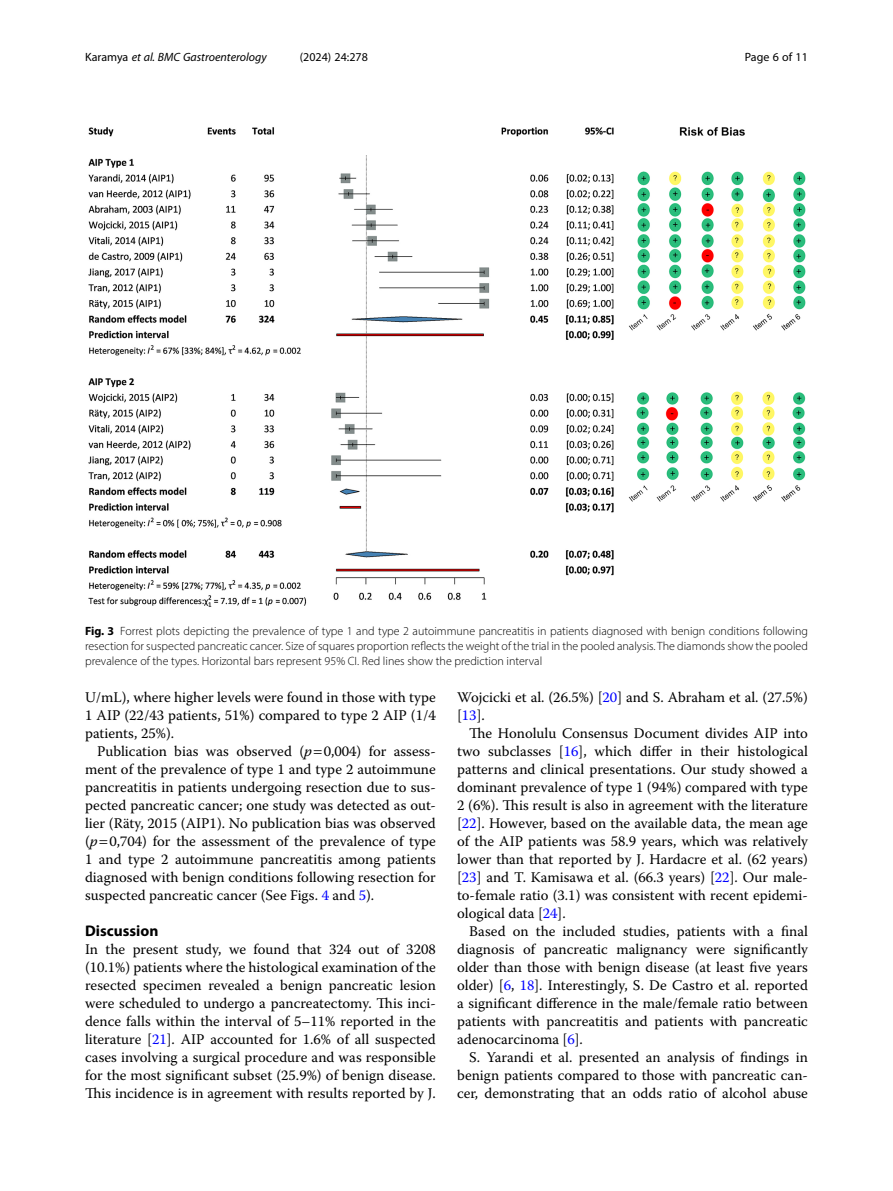
<style>
.page{position:relative;width:893px;height:1191px;background:#fff}
.page>*{position:absolute;margin:0;border:0;box-sizing:border-box;transform-origin:0 0}
.Head_1{font:700 15.45px "Myriad Pro";color:#000}
.Body_Text_Indent{font:14.7px/18px "Warnock Pro";color:#000;text-align:justify}
.Body_Text{font:14.7px/18px "Warnock Pro";color:#000;text-align:justify}
.Figure_Caption{font:300 12px/15px "Myriad Pro";color:#000;text-align:justify}
.t1{font:italic 12px "Myriad Pro";color:#000}
.t2{font:12px "Myriad Pro";color:#000}
.s1{font-style:normal}
.s2{font-weight:700}
.s3{font-style:italic}
.s4{color:#00f}
</style>
<div class="page">
<img style="left:88px;top:127px;width:718px;height:480px">
<p class="t1" style="left:85px;top:50px;width:183px"><span class="s1">Karamya</span> et al. BMC Gastroenterology</p>
<p class="t2" style="left:300px;top:50px;width:70px">(2024) 24:278</p>
<p class="t2" style="left:745px;top:50px;width:65px">Page 6 of 11</p>
<p class="Figure_Caption" style="left:85px;top:623px;width:724px"><span class="s2">Fig. 3</span> Forrest plots depicting the prevalence of type 1 and type 2 autoimmune pancreatitis in patients diagnosed with benign conditions following resection for suspected pancreatic cancer. Size of squares proportion reflects the weight of the trial in the pooled analysis. The diamonds show the pooled prevalence of the types. Horizontal bars represent 95% CI. Red lines show the prediction interval</p>
<p class="Body_Text_Indent" style="left:85px;top:688px;width:352px">U/mL), where higher levels were found in those with type 1 AIP (22/43 patients, 51%) compared to type 2 AIP (1/4 patients, 25%).</p>
<p class="Body_Text_Indent" style="left:85px;top:742px;width:352px;text-indent:12px">Publication bias was observed (<span class="s3">p</span> 0,004) for assess&shy;ment of the prevalence of type 1 and type 2 autoimmune pancreatitis in patients undergoing resection due to sus&shy;pected pancreatic cancer; one study was detected as out&shy;lier (Räty, 2015 (AIP1). No publication bias was observed (<span class="s3">p</span> 0,704) for the assessment of the prevalence of type 1 and type 2 autoimmune pancreatitis among patients diagnosed with benign conditions following resection for suspected pancreatic cancer (See Figs. <span class="s4">4</span> and <span class="s4">5</span>).</p>
<p class="Head_1" style="left:85px;top:921px;width:75px">Discussion</p>
<p class="Body_Text" style="left:85px;top:940px;width:352px">In the present study, we found that 324 out of 3208 (10.1%) patients where the histological examination of the resected specimen revealed a benign pancreatic lesion were scheduled to undergo a pancreatectomy. This inci&shy;dence falls within the interval of 5–11% reported in the literature [<span class="s4">21</span>]. AIP accounted for 1.6% of all suspected cases involving a surgical procedure and was responsible for the most significant subset (25.9%) of benign disease.<br>This incidence is in agreement with results reported by J.</p>
<p class="Body_Text" style="left:457px;top:688px;width:352px">Wojcicki et al. (26.5%) [<span class="s4">20</span>] and S. Abraham et al. (27.5%) [<span class="s4">13</span>].</p>
<p class="Body_Text_Indent" style="left:457px;top:724px;width:352px;text-indent:12px">The Honolulu Consensus Document divides AIP into two subclasses [<span class="s4">16</span>], which differ in their histological patterns and clinical presentations. Our study showed a dominant prevalence of type 1 (94%) compared with type 2 (6%). This result is also in agreement with the literature [<span class="s4">22</span>]. However, based on the available data, the mean age of the AIP patients was 58.9 years, which was relatively lower than that reported by J. Hardacre et al. (62 years) [<span class="s4">23</span>] and T. Kamisawa et al. (66.3 years) [<span class="s4">22</span>]. Our male&shy;to-female ratio (3.1) was consistent with recent epidemi&shy;ological data [<span class="s4">24</span>].</p>
<p class="Body_Text_Indent" style="left:457px;top:922px;width:352px;text-indent:12px">Based on the included studies, patients with a final diagnosis of pancreatic malignancy were significantly older than those with benign disease (at least five years older) [<span class="s4">6</span>, <span class="s4">18</span>]. Interestingly, S. De Castro et al. reported a significant difference in the male/female ratio between patients with pancreatitis and patients with pancreatic adenocarcinoma [<span class="s4">6</span>].</p>
<p class="Body_Text_Indent" style="left:457px;top:1048px;width:352px;text-indent:12px">S. Yarandi et al. presented an analysis of findings in benign patients compared to those with pancreatic can&shy;cer, demonstrating that an odds ratio of alcohol abuse</p>
</div>
